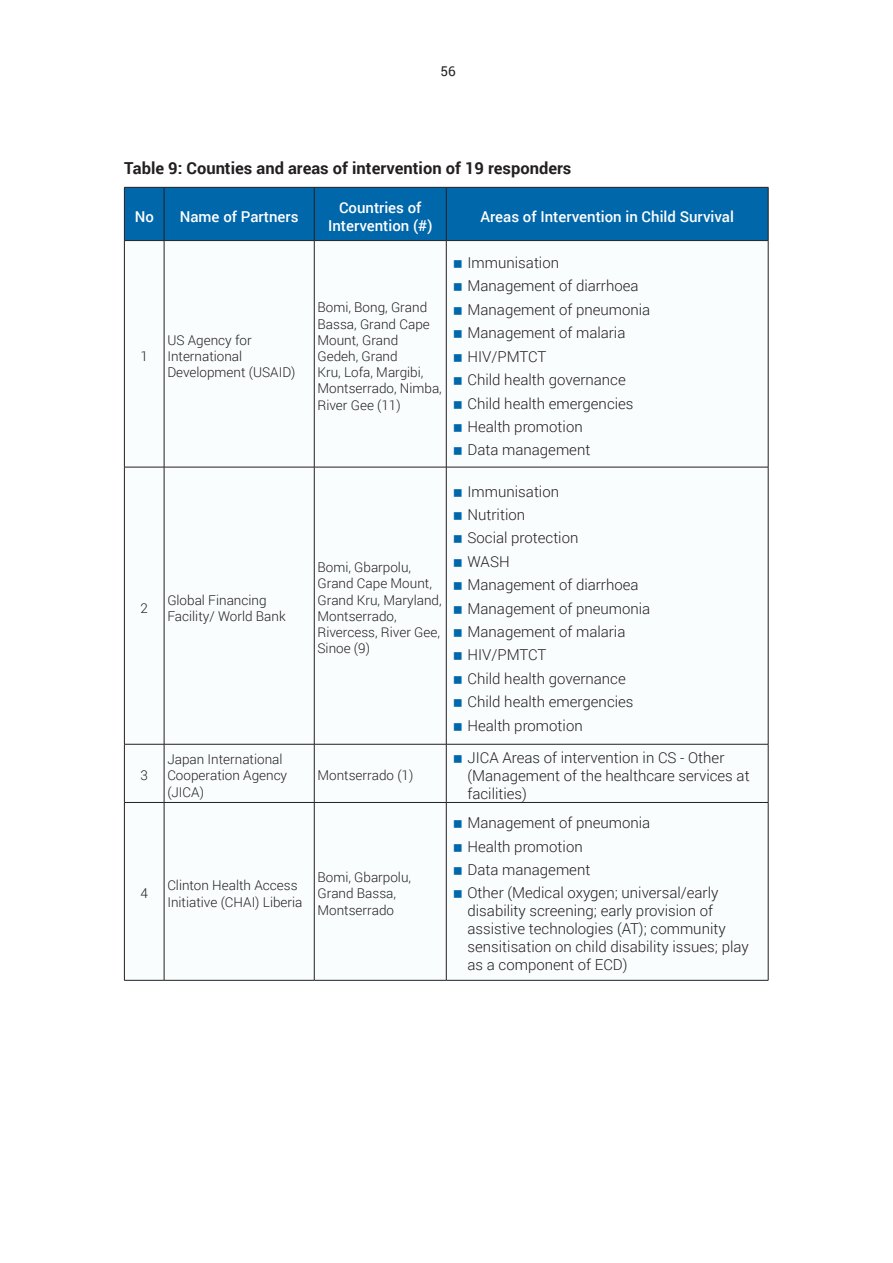
<style>
.page{position:relative;width:893px;height:1263px;background:#fff}
.page>*{position:absolute;margin:0;border:0;box-sizing:border-box;transform-origin:0 0}
.Table_heading{font:700 16.5px "Roboto";color:#231f20}
.t1{font:300 15px/18px "Roboto";color:#231f20}
._1st_Row{font:500 15px/18px "Roboto";color:#fff;text-align:center}
.Center_Row{font:300 13.5px/16.2px "Roboto";color:#231f20}
.t2{font:13.5px "Roboto";color:#231f20}
</style>
<div class="page">
<div style="left:125px;top:188px;width:643px;height:52px;background:#0067aa"></div>
<svg style="left:125px;top:241px;width:643px;height:739px"></svg>
<hr style="left:124px;top:241px;width:1px;height:226px;background:#231f20">
<hr style="left:164px;top:241px;width:1px;height:226px;background:#231f20">
<hr style="left:314px;top:241px;width:1px;height:226px;background:#231f20">
<hr style="left:446px;top:241px;width:1px;height:226px;background:#231f20">
<hr style="left:768px;top:241px;width:1px;height:226px;background:#231f20">
<hr style="left:124px;top:467px;width:40px;height:1px;background:#231f20">
<hr style="left:124px;top:467px;width:1px;height:277px;background:#231f20">
<hr style="left:164px;top:467px;width:150px;height:1px;background:#231f20">
<hr style="left:164px;top:467px;width:1px;height:277px;background:#231f20">
<hr style="left:314px;top:467px;width:132px;height:1px;background:#231f20">
<hr style="left:314px;top:467px;width:1px;height:277px;background:#231f20">
<hr style="left:446px;top:467px;width:322px;height:1px;background:#231f20">
<hr style="left:446px;top:467px;width:1px;height:277px;background:#231f20">
<hr style="left:768px;top:467px;width:1px;height:277px;background:#231f20">
<hr style="left:124px;top:744px;width:40px;height:1px;background:#231f20">
<hr style="left:124px;top:744px;width:1px;height:58px;background:#231f20">
<hr style="left:164px;top:744px;width:150px;height:1px;background:#231f20">
<hr style="left:164px;top:744px;width:1px;height:58px;background:#231f20">
<hr style="left:314px;top:744px;width:132px;height:1px;background:#231f20">
<hr style="left:314px;top:744px;width:1px;height:58px;background:#231f20">
<hr style="left:446px;top:744px;width:322px;height:1px;background:#231f20">
<hr style="left:446px;top:744px;width:1px;height:58px;background:#231f20">
<hr style="left:768px;top:744px;width:1px;height:58px;background:#231f20">
<hr style="left:124px;top:802px;width:40px;height:1px;background:#231f20">
<hr style="left:124px;top:803px;width:1px;height:177px;background:#231f20">
<hr style="left:164px;top:802px;width:150px;height:1px;background:#231f20">
<hr style="left:164px;top:803px;width:1px;height:177px;background:#231f20">
<hr style="left:314px;top:802px;width:132px;height:1px;background:#231f20">
<hr style="left:314px;top:803px;width:1px;height:177px;background:#231f20">
<hr style="left:446px;top:802px;width:322px;height:1px;background:#231f20">
<hr style="left:446px;top:803px;width:1px;height:177px;background:#231f20">
<hr style="left:768px;top:803px;width:1px;height:177px;background:#231f20">
<hr style="left:124px;top:980px;width:40px;height:1px;background:#231f20">
<hr style="left:164px;top:980px;width:150px;height:1px;background:#231f20">
<hr style="left:314px;top:980px;width:132px;height:1px;background:#231f20">
<hr style="left:446px;top:980px;width:322px;height:1px;background:#231f20">
<hr style="left:124px;top:187px;width:40px;height:1px;background:#231f20">
<hr style="left:124px;top:187px;width:1px;height:53px;background:#231f20">
<hr style="left:164px;top:187px;width:150px;height:1px;background:#231f20">
<hr style="left:164px;top:187px;width:1px;height:53px;background:#231f20">
<hr style="left:314px;top:187px;width:132px;height:1px;background:#231f20">
<hr style="left:314px;top:187px;width:1px;height:53px;background:#231f20">
<hr style="left:446px;top:187px;width:322px;height:1px;background:#231f20">
<hr style="left:446px;top:187px;width:1px;height:53px;background:#231f20">
<hr style="left:768px;top:187px;width:1px;height:53px;background:#231f20">
<hr style="left:124px;top:240px;width:40px;height:1px;background:#231f20">
<hr style="left:164px;top:240px;width:150px;height:1px;background:#231f20">
<hr style="left:314px;top:240px;width:132px;height:1px;background:#231f20">
<hr style="left:446px;top:240px;width:322px;height:1px;background:#231f20">
<svg style="left:454px;top:260px;width:8px;height:8px"></svg>
<svg style="left:454px;top:283px;width:8px;height:8px"></svg>
<svg style="left:454px;top:307px;width:8px;height:8px"></svg>
<svg style="left:454px;top:330px;width:8px;height:8px"></svg>
<svg style="left:454px;top:354px;width:8px;height:7px"></svg>
<svg style="left:454px;top:377px;width:8px;height:8px"></svg>
<svg style="left:454px;top:400px;width:8px;height:8px"></svg>
<svg style="left:454px;top:424px;width:8px;height:8px"></svg>
<svg style="left:454px;top:447px;width:8px;height:8px"></svg>
<svg style="left:454px;top:488px;width:8px;height:8px"></svg>
<svg style="left:454px;top:512px;width:8px;height:8px"></svg>
<svg style="left:454px;top:535px;width:8px;height:8px"></svg>
<svg style="left:454px;top:559px;width:8px;height:7px"></svg>
<svg style="left:454px;top:582px;width:8px;height:8px"></svg>
<svg style="left:454px;top:605px;width:8px;height:8px"></svg>
<svg style="left:454px;top:629px;width:8px;height:8px"></svg>
<svg style="left:454px;top:652px;width:8px;height:8px"></svg>
<svg style="left:454px;top:676px;width:8px;height:7px"></svg>
<svg style="left:454px;top:699px;width:8px;height:8px"></svg>
<svg style="left:454px;top:722px;width:8px;height:8px"></svg>
<svg style="left:454px;top:755px;width:8px;height:8px"></svg>
<svg style="left:454px;top:820px;width:8px;height:8px"></svg>
<svg style="left:454px;top:843px;width:8px;height:8px"></svg>
<svg style="left:454px;top:867px;width:8px;height:8px"></svg>
<svg style="left:454px;top:890px;width:8px;height:8px"></svg>
<p class="t2" style="left:441px;top:62px;width:17px">56</p>
<p class="Table_heading" style="left:124px;top:157px;width:449px">Table 9: Counties and areas of intervention of 19 responders</p>
<p class="_1st_Row" style="left:135px;top:207px;width:21px">No</p>
<p class="_1st_Row" style="left:180px;top:207px;width:120px">Name of Partners</p>
<p class="_1st_Row" style="left:328px;top:198px;width:106px">Countries of<br>Intervention (#)</p>
<p class="_1st_Row" style="left:480px;top:207px;width:255px">Areas of Intervention in Child Survival</p>
<p class="Center_Row" style="left:140px;top:348px;width:9px">1</p>
<p class="Center_Row" style="left:167px;top:331px;width:130px">US Agency for<br>International<br>Development (USAID)</p>
<p class="Center_Row" style="left:317px;top:299px;width:126px">Bomi, Bong, Grand<br>Bassa, Grand Cape<br>Mount, Grand<br>Gedeh, Grand<br>Kru, Lofa, Margibi,<br>Montserrado, Nimba,<br>River Gee (11)</p>
<p class="Center_Row" style="left:140px;top:599px;width:9px">2</p>
<p class="Center_Row" style="left:167px;top:591px;width:120px">Global Financing<br>Facility/ World Bank</p>
<p class="Center_Row" style="left:317px;top:559px;width:126px">Bomi, Gbarpolu,<br>Grand Cape Mount,<br>Grand Kru, Maryland,<br>Montserrado,<br>Rivercess, River Gee,<br>Sinoe (9)</p>
<p class="Center_Row" style="left:140px;top:767px;width:9px">3</p>
<p class="Center_Row" style="left:167px;top:751px;width:121px">Japan International<br>Cooperation Agency (JICA)</p>
<p class="Center_Row" style="left:317px;top:767px;width:97px">Montserrado (1)</p>
<p class="Center_Row" style="left:140px;top:885px;width:9px">4</p>
<p class="Center_Row" style="left:167px;top:877px;width:137px">Clinton Health Access<br>Initiative (CHAI) Liberia</p>
<p class="Center_Row" style="left:317px;top:869px;width:95px">Bomi, Gbarpolu,<br>Grand Bassa,<br>Montserrado</p>
<p class="t1" style="left:467px;top:253px;width:93px">Immunisation</p>
<p class="t1" style="left:467px;top:277px;width:173px">Management of diarrhoea</p>
<p class="t1" style="left:467px;top:300px;width:184px">Management of pneumonia</p>
<p class="t1" style="left:467px;top:323px;width:159px">Management of malaria</p>
<p class="t1" style="left:467px;top:347px;width:80px">HIV/PMTCT</p>
<p class="t1" style="left:467px;top:370px;width:160px">Child health governance</p>
<p class="t1" style="left:467px;top:394px;width:167px">Child health emergencies</p>
<p class="t1" style="left:467px;top:417px;width:117px">Health promotion</p>
<p class="t1" style="left:467px;top:440px;width:124px">Data management</p>
<p class="t1" style="left:467px;top:482px;width:93px">Immunisation</p>
<p class="t1" style="left:467px;top:505px;width:59px">Nutrition</p>
<p class="t1" style="left:467px;top:528px;width:112px">Social protection</p>
<p class="t1" style="left:467px;top:552px;width:44px">WASH</p>
<p class="t1" style="left:467px;top:575px;width:173px">Management of diarrhoea</p>
<p class="t1" style="left:467px;top:599px;width:184px">Management of pneumonia</p>
<p class="t1" style="left:467px;top:622px;width:159px">Management of malaria</p>
<p class="t1" style="left:467px;top:645px;width:80px">HIV/PMTCT</p>
<p class="t1" style="left:467px;top:669px;width:160px">Child health governance</p>
<p class="t1" style="left:467px;top:692px;width:167px">Child health emergencies</p>
<p class="t1" style="left:467px;top:716px;width:117px">Health promotion</p>
<p class="t1" style="left:467px;top:748px;width:284px">JICA Areas of intervention in CS - Other (Management of the healthcare services at facilities)</p>
<p class="t1" style="left:467px;top:813px;width:184px">Management of pneumonia</p>
<p class="t1" style="left:467px;top:837px;width:117px">Health promotion</p>
<p class="t1" style="left:467px;top:860px;width:124px">Data management</p>
<p class="t1" style="left:467px;top:883px;width:283px">Other (Medical oxygen; universal/early disability screening; early provision of assistive technologies (AT); community sensitisation on child disability issues; play as a component of ECD)</p>
</div>
